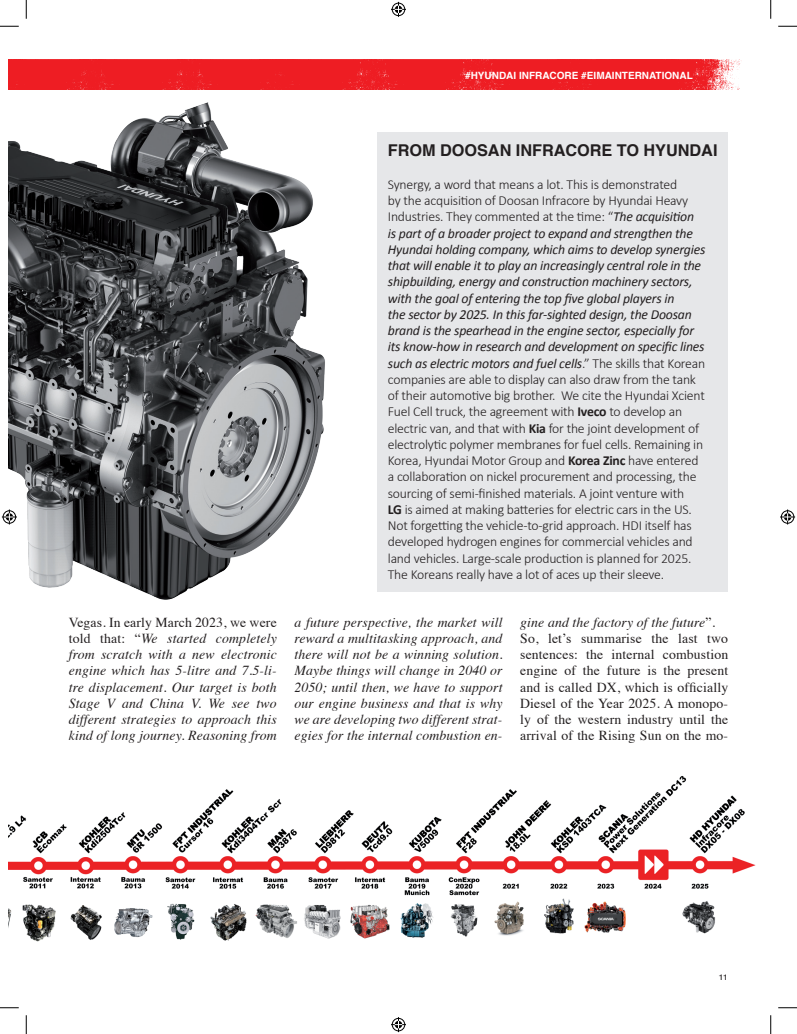
<style>
.page{position:relative;width:797px;height:1034px;background:#fff}
.page>*{position:absolute;margin:0;border:0;box-sizing:border-box;transform-origin:0 0}
.t1{font:700 16.25px "Helvetica";color:#231f20}
.t2{font:300 13.75px/16.2px "Calibri";letter-spacing:-.015em;color:#231f20}
.t3{font:italic 13.75px/16.2px "Times";letter-spacing:.01em;color:#231f20;text-align:justify}
.t4{font:13.75px/16.2px "Times";letter-spacing:.01em;color:#231f20}
.t5{font:700 10px "Helvetica";color:#fff}
.t6{font:8px "Helvetica";color:#231f20;scale:1.17 1}
.s1{font-weight:400;font-style:italic}
.s2{font-weight:700}
.s3{font-style:normal}
.s4{font-style:italic}
</style>
<div class="page">
<img style="left:703px;top:59px;width:39px;height:30px">
<div style="left:615px;top:59px;width:88px;height:30px;background:#ee1d23"></div>
<div style="left:509px;top:59px;width:106px;height:30px;background:#ee1d23"></div>
<img style="left:405px;top:59px;width:104px;height:30px">
<img style="left:323px;top:59px;width:82px;height:30px">
<img style="left:225px;top:59px;width:98px;height:12px">
<img style="left:130px;top:59px;width:95px;height:12px">
<img style="left:51px;top:59px;width:79px;height:12px">
<img style="left:9px;top:59px;width:42px;height:12px">
<img style="left:9px;top:71px;width:382px;height:529px">
<img style="left:9px;top:776px;width:747px;height:166px">
<div style="left:377px;top:133px;width:351px;height:459px;background:#e6e7e9"></div>
<svg style="left:0;top:25px;width:19px;height:2px"></svg>
<svg style="left:778px;top:25px;width:19px;height:2px"></svg>
<svg style="left:0;top:1007px;width:19px;height:2px"></svg>
<svg style="left:778px;top:1007px;width:19px;height:2px"></svg>
<svg style="left:25px;top:0;width:2px;height:19px"></svg>
<svg style="left:25px;top:1015px;width:2px;height:19px"></svg>
<svg style="left:770px;top:0;width:1px;height:19px"></svg>
<svg style="left:770px;top:1015px;width:1px;height:19px"></svg>
<svg style="left:391px;top:2px;width:15px;height:15px"></svg>
<svg style="left:391px;top:1017px;width:15px;height:15px"></svg>
<svg style="left:2px;top:509px;width:15px;height:15px"></svg>
<svg style="left:780px;top:509px;width:15px;height:15px"></svg>
<p class="t5" style="left:465px;top:69px;width:229px">#HYUNDAI INFRACORE #EIMAINTERNATIONAL</p>
<p class="t1" style="left:388px;top:141px;width:331px">FROM DOOSAN INFRACORE TO HYUNDAI</p>
<p class="t2" style="left:388px;top:176px;width:319px">Synergy, a word that means a lot. This is demonstrated<br>by the acquisition of Doosan Infracore by Hyundai Heavy Industries. They commented at the time: “<span class="s1">The acquisition is part of a broader project to expand and strengthen the Hyundai holding company, which aims to develop synergies that will enable it to play an increasingly central role in the shipbuilding, energy and construction machinery sectors, with the goal of entering the top five global players in<br>the sector by 2025. In this far-sighted design, the Doosan brand is the spearhead in the engine sector, especially for its know-how in research and development on specific lines such as electric motors and fuel cells</span>.” The skills that Korean companies are able to display can also draw from the tank of their automotive big brother. We cite the Hyundai Xcient Fuel Cell truck, the agreement with <span class="s2">Iveco</span> to develop an electric van, and that with <span class="s2">Kia</span> for the joint development of electrolytic polymer membranes for fuel cells. Remaining in Korea, Hyundai Motor Group and <span class="s2">Korea Zinc</span> have entered a collaboration on nickel procurement and processing, the sourcing of semi-finished materials. A joint venture with<br><span class="s2">LG</span> is aimed at making batteries for electric cars in the US.<br>Not forgetting the vehicle-to-grid approach. HDI itself has developed hydrogen engines for commercial vehicles and land vehicles. Large-scale production is planned for 2025.<br>The Koreans really have a lot of aces up their sleeve.</p>
<p class="t3" style="left:69px;top:613px;width:209px"><span class="s3">Vegas. In early March 2023, we were told that: “</span>We started completely from scratch with a new electronic engine which has 5-litre and 7.5-li&shy;tre displacement. Our target is both Stage V and China V. We see two different strategies to approach this kind of long journey. Reasoning from</p>
<p class="t3" style="left:294px;top:613px;width:209px">a future perspective, the market will reward a multitasking approach, and there will not be a winning solution.<br>Maybe things will change in 2040 or 2050; until then, we have to support our engine business and that is why we are developing two different strat&shy;egies for the internal combustion en-</p>
<p class="t4" style="left:520px;top:613px;width:209px"><span class="s4">gine and the factory of the future</span>”.<br>So, let’s summarise the last two sentences: the internal combustion engine of the future is the present and is called DX, which is officially Diesel of the Year 2025. A monopo&shy;ly of the western industry until the arrival of the Rising Sun on the mo-</p>
<p class="t6" style="left:718px;top:971px;width:10px">11</p>
</div>
